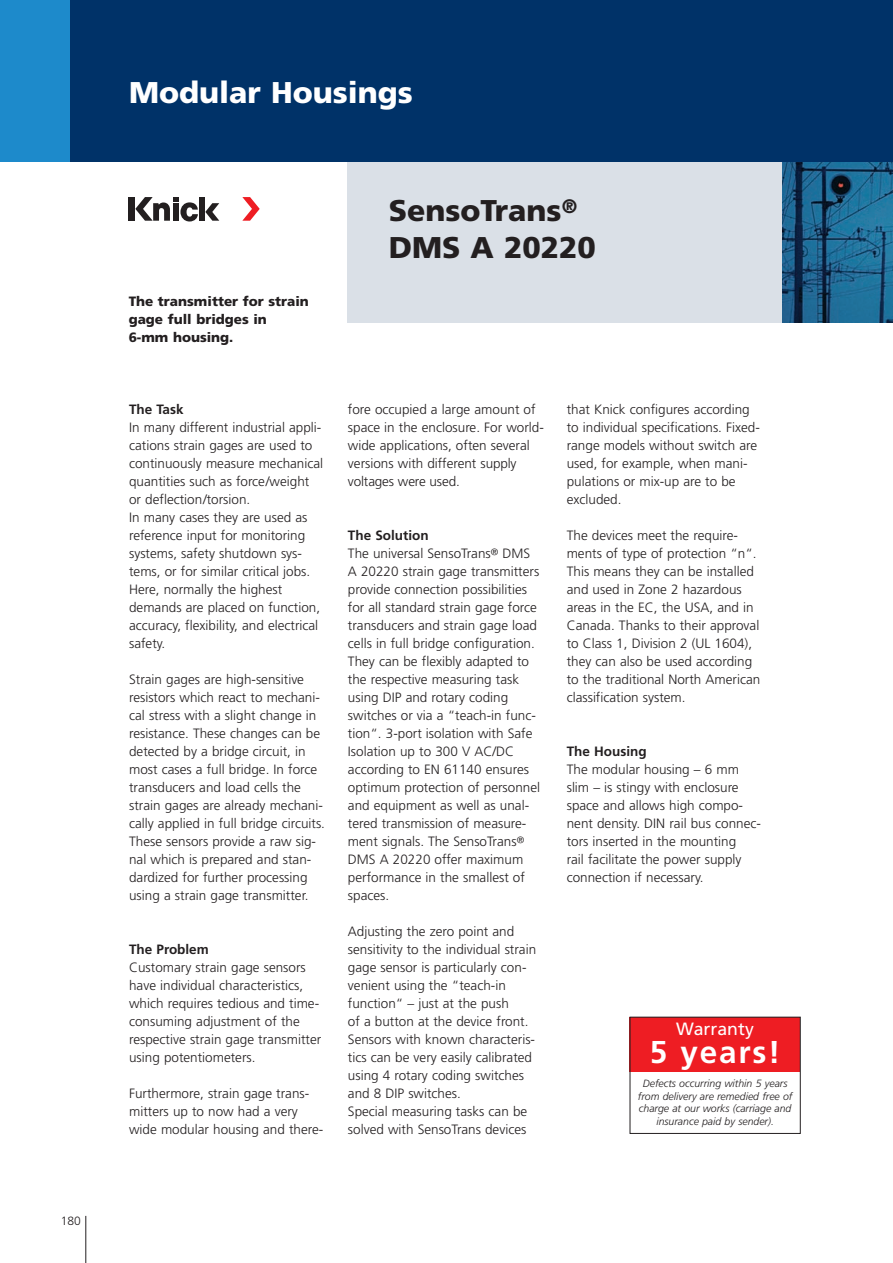
<style>
.page{position:relative;width:893px;height:1263px;background:#fff}
.page>*{position:absolute;margin:0;border:0;box-sizing:border-box;transform-origin:0 0}
.t1{font:700 31.5px "Frutiger";letter-spacing:.055em;color:#fff}
.t2{font:900 30px/37.5px "Frutiger";color:#231f20}
.t3{font:900 30px "Frutiger";color:#fff}
.t4{font:17.7px "Frutiger";color:#fff}
.t5{font:300 13.5px/18px "Frutiger";color:#231f20}
.t6{font:900 13.5px/18px "Frutiger";color:#231f20}
.t7{font:700 13.5px "Frutiger";color:#231f20}
.t8{font:300 12px "Frutiger";color:#231f20}
.t9{font:italic 300 10.5px/12.8px "Frutiger";color:#231f20;text-align:center}
.s1{font-weight:700}
.s2{font-family:"Frutiger Special";font-weight:400}
</style>
<div class="page">
<hr style="left:85px;top:1216px;width:1px;height:47px;background:#231f20">
<div style="left:347px;top:152px;width:461px;height:171px;background:#dae0e7"></div>
<img style="left:782px;top:161px;width:110px;height:162px">
<div style="left:0;top:0;width:892px;height:161px;background:#003268"></div>
<div style="left:0;top:0;width:70px;height:161px;background:#1d8acb"></div>
<div style="left:629px;top:1017px;width:171px;height:55px;background:#ee1d23"></div>
<div style="left:629px;top:1017px;width:171px;height:117px;border:1px solid #231f20"></div>
<div style="left:129px;top:197px;width:6px;height:24px;background:#231f20"></div>
<div style="left:199px;top:197px;width:6px;height:24px;background:#231f20"></div>
<svg style="left:205px;top:203px;width:14px;height:18px"></svg>
<svg style="left:242px;top:197px;width:18px;height:24px"></svg>
<svg style="left:135px;top:197px;width:63px;height:25px"></svg>
<p class="t8" style="left:61px;top:1214px;width:22px">180</p>
<h2 class="t3" style="left:129px;top:80px;width:285px">Modular Housings</h2>
<p class="t6" style="left:129px;top:293px;width:182px">The transmitter for strain gage full bridges in<br>6-mm housing.</p>
<p class="t7" style="left:129px;top:404px;width:56px">The Task</p>
<p class="t5" style="left:129px;top:419px;width:195px">In many different industrial appli&shy;cations strain gages are used to continuously measure mechanical quantities such as force/weight or deflection/torsion.<br>In many cases they are used as reference input for monitoring systems, safety shutdown sys&shy;tems, or for similar critical jobs.<br>Here, normally the highest demands are placed on function, accuracy, flexibility, and electrical safety.</p>
<p class="t5" style="left:129px;top:670px;width:197px">Strain gages are high-sensitive resistors which react to mechani&shy;cal stress with a slight change in resistance. These changes can be detected by a bridge circuit, in most cases a full bridge. In force transducers and load cells the strain gages are already mechani&shy;cally applied in full bridge circuits.<br>These sensors provide a raw sig&shy;nal which is prepared and stan&shy;dardized for further processing using a strain gage transmitter.</p>
<p class="t7" style="left:129px;top:944px;width:81px">The Problem</p>
<p class="t5" style="left:129px;top:958px;width:194px">Customary strain gage sensors have individual characteristics, which requires tedious and time&shy;consuming adjustment of the respective strain gage transmitter using potentiometers.</p>
<p class="t5" style="left:129px;top:1084px;width:196px">Furthermore, strain gage trans&shy;mitters up to now had a very wide modular housing and there-</p>
<h2 class="t2" style="left:389px;top:194px;width:208px">SensoTrans<sup>®<br></sup>DMS A 20220</h2>
<p class="t5" style="left:348px;top:400px;width:197px">fore occupied a large amount of space in the enclosure. For world&shy;wide applications, often several versions with different supply voltages were used.</p>
<p class="t5" style="left:348px;top:526px;width:194px"><span class="s1">The Solution<br></span>The universal SensoTrans<span class="s2">®</span> DMS<br>A 20220 strain gage transmitters provide connection possibilities for all standard strain gage force transducers and strain gage load cells in full bridge configuration.<br>They can be flexibly adapted to the respective measuring task using DIP and rotary coding switches or via a “teach-in func&shy;tion“. 3-port isolation with Safe<br>Isolation up to 300 V AC/DC according to EN 61140 ensures optimum protection of personnel and equipment as well as unal&shy;tered transmission of measure&shy;ment signals. The SensoTrans<span class="s2">®<br></span>DMS A 20220 offer maximum performance in the smallest of spaces.</p>
<p class="t5" style="left:348px;top:922px;width:190px">Adjusting the zero point and sensitivity to the individual strain gage sensor is particularly con&shy;venient using the “teach-in function“ – just at the push<br>of a button at the device front.<br>Sensors with known characteris&shy;tics can be very easily calibrated using 4 rotary coding switches and 8 DIP switches.<br>Special measuring tasks can be solved with SensoTrans devices</p>
<p class="t5" style="left:566px;top:400px;width:195px">that Knick configures according to individual specifications. Fixed&shy;range models without switch are used, for example, when mani&shy;pulations or mix-up are to be excluded.</p>
<p class="t5" style="left:566px;top:526px;width:195px">The devices meet the require&shy;ments of type of protection “n“.<br>This means they can be installed and used in Zone 2 hazardous areas in the EC, the USA, and in<br>Canada. Thanks to their approval to Class 1, Division 2 (UL 1604), they can also be used according to the traditional North American classification system.</p>
<p class="t7" style="left:566px;top:746px;width:81px">The Housing</p>
<p class="t5" style="left:566px;top:760px;width:196px">The modular housing – 6 mm slim – is stingy with enclosure space and allows high compo&shy;nent density. DIN rail bus connec&shy;tors inserted in the mounting<br>rail facilitate the power supply connection if necessary.</p>
<h3 class="t4" style="left:676px;top:1022px;width:79px">Warranty</h3>
<h1 class="t1" style="left:649px;top:1039px;width:132px">5 years!</h1>
<p class="t9" style="left:638px;top:1078px;width:156px">Defects occurring within 5 years from delivery are remedied free of charge at our works (carriage and insurance paid by sender).</p>
</div>
